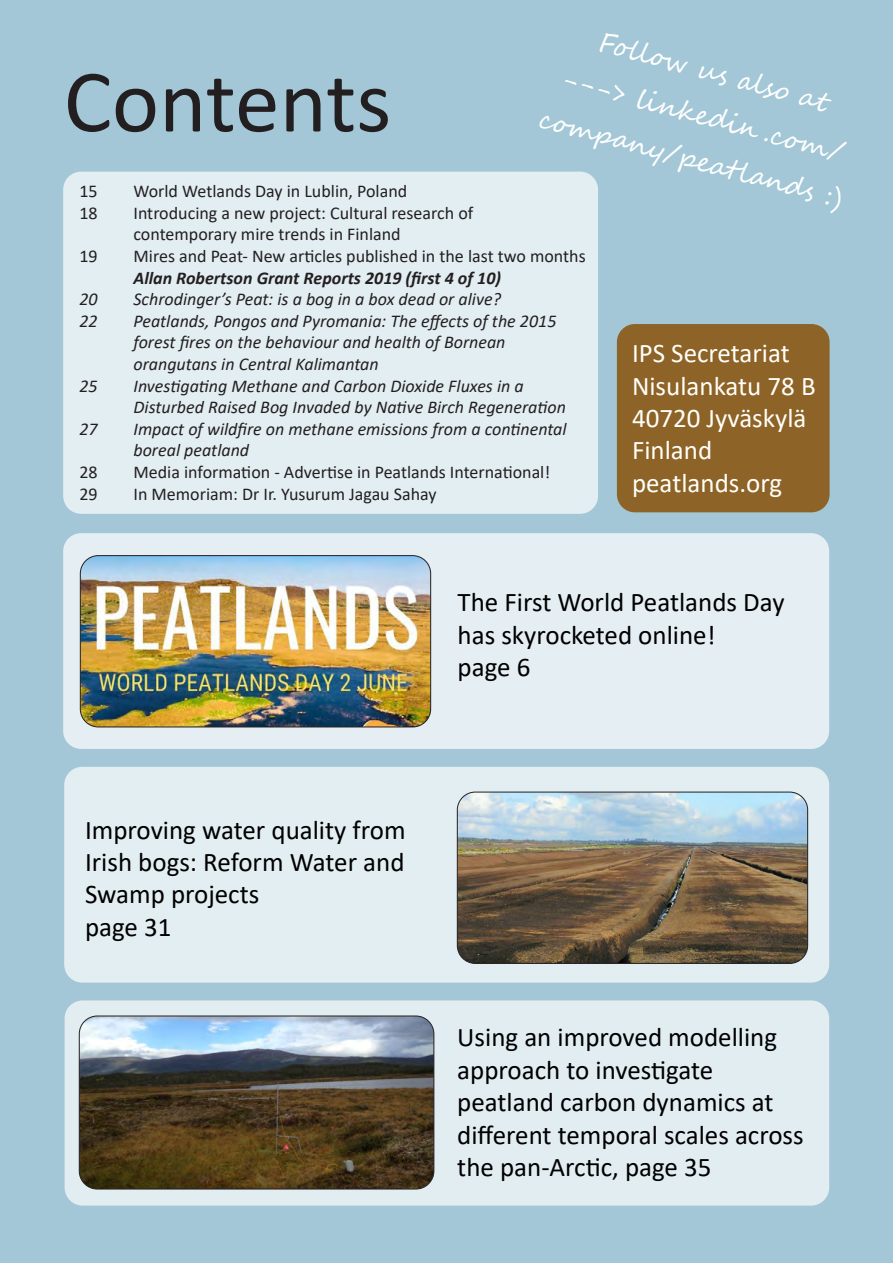
<style>
.page{position:relative;width:893px;height:1263px;background:#a3c7d6}
.page>*{position:absolute;margin:0;border:0;box-sizing:border-box;transform-origin:0 0}
.headline{font:90px "Calibri";color:#231f20}
.text{font:27px/32.4px "Calibri";color:#000}
.t1{font:27px/32.4px "Calibri";color:#fffef8}
.signature{font:27px/45px "Segoe Script";color:#fff;text-align:center}
.t2{font:italic 18px/21.6px "Calibri";color:#231f20}
.t3{font:18px/21.6px "Calibri";color:#231f20}
.s1{font-weight:700;font-style:italic}
</style>
<div class="page">
<div style="left:63px;top:172px;width:535px;height:342px;background:#e3eef2;border-radius:18px"></div>
<div style="left:63px;top:533px;width:766px;height:216px;background:#e4eef3;border-radius:18px"></div>
<div style="left:65px;top:1000px;width:764px;height:205px;background:#e2edf2;border-radius:18px"></div>
<div style="left:64px;top:767px;width:765px;height:215px;background:#e3eef2;border-radius:18px"></div>
<img style="left:79px;top:1016px;width:355px;height:173px">
<div style="left:79px;top:1016px;width:355px;height:173px;border:1px solid #231f20;border-radius:18px"></div>
<img style="left:80px;top:556px;width:351px;height:171px">
<div style="left:80px;top:555px;width:351px;height:172px;border:1px solid #231f20;border-radius:18px"></div>
<div style="left:617px;top:324px;width:213px;height:188px;background:#8d6327;border-radius:18px"></div>
<img style="left:457px;top:792px;width:351px;height:171px">
<div style="left:457px;top:792px;width:351px;height:171px;border:1px solid #231f20;border-radius:18px"></div>
<img style="left:0;top:783px;width:1px;height:480px">
<p class="signature" style="left:569px;top:10px;width:315px;rotate:15deg">Follow us also at<br>---&gt; linkedin .com/ company/peatlands :)</p>
<p class="headline" style="left:64px;top:39px;width:329px">Contents</p>
<p class="t3" style="left:79px;top:180px;width:20px">15</p>
<p class="t3" style="left:133px;top:180px;width:275px">World Wetlands Day in Lublin, Poland</p>
<p class="t3" style="left:79px;top:202px;width:20px">18</p>
<p class="t3" style="left:133px;top:202px;width:341px">Introducing a new project: Cultural research of</p>
<p class="t3" style="left:133px;top:223px;width:269px">contemporary mire trends in Finland</p>
<p class="t3" style="left:79px;top:245px;width:20px">19</p>
<p class="t3" style="left:133px;top:245px;width:454px">Mires and Peat- New articles published in the last two months<br><span class="s1">Allan Robertson Grant Reports 2019 (first 4 of 10)</span></p>
<p class="t2" style="left:79px;top:288px;width:20px">20</p>
<p class="t2" style="left:133px;top:288px;width:369px">Schrodinger’s Peat: is a bog in a box dead or alive?</p>
<p class="t2" style="left:79px;top:309px;width:20px">22</p>
<p class="t2" style="left:133px;top:309px;width:424px">Peatlands, Pongos and Pyromania: The effects of the 2015</p>
<p class="t2" style="left:133px;top:331px;width:374px">forest fires on the behaviour and health of Bornean orangutans in Central Kalimantan</p>
<p class="t2" style="left:79px;top:374px;width:20px">25</p>
<p class="t2" style="left:133px;top:374px;width:434px">Investigating Methane and Carbon Dioxide Fluxes in a<br>Disturbed Raised Bog Invaded by Native Birch Regeneration</p>
<p class="t2" style="left:79px;top:417px;width:20px">27</p>
<p class="t2" style="left:133px;top:417px;width:435px">Impact of wildfire on methane emissions from a continental boreal peatland</p>
<p class="t3" style="left:79px;top:461px;width:20px">28</p>
<p class="t3" style="left:133px;top:461px;width:418px">Media information - Advertise in Peatlands International!</p>
<p class="t3" style="left:79px;top:482px;width:20px">29</p>
<p class="t3" style="left:133px;top:482px;width:305px">In Memoriam: Dr Ir. Yusurum Jagau Sahay</p>
<p class="t1" style="left:632px;top:336px;width:185px">IPS Secretariat<br>Nisulankatu 78 B</p>
<p class="t1" style="left:632px;top:401px;width:176px">40720 Jyväskylä<br>Finland peatlands.org</p>
<p class="text" style="left:458px;top:586px;width:328px">The First World Peatlands Day has skyrocketed online!<br>page 6</p>
<p class="text" style="left:85px;top:813px;width:322px">Improving water quality from<br>Irish bogs: Reform Water and<br>Swamp projects<br>page 31</p>
<p class="text" style="left:457px;top:1020px;width:348px">Using an improved modelling approach to investigate peatland carbon dynamics at different temporal scales across the pan-Arctic, page 35</p>
</div>
